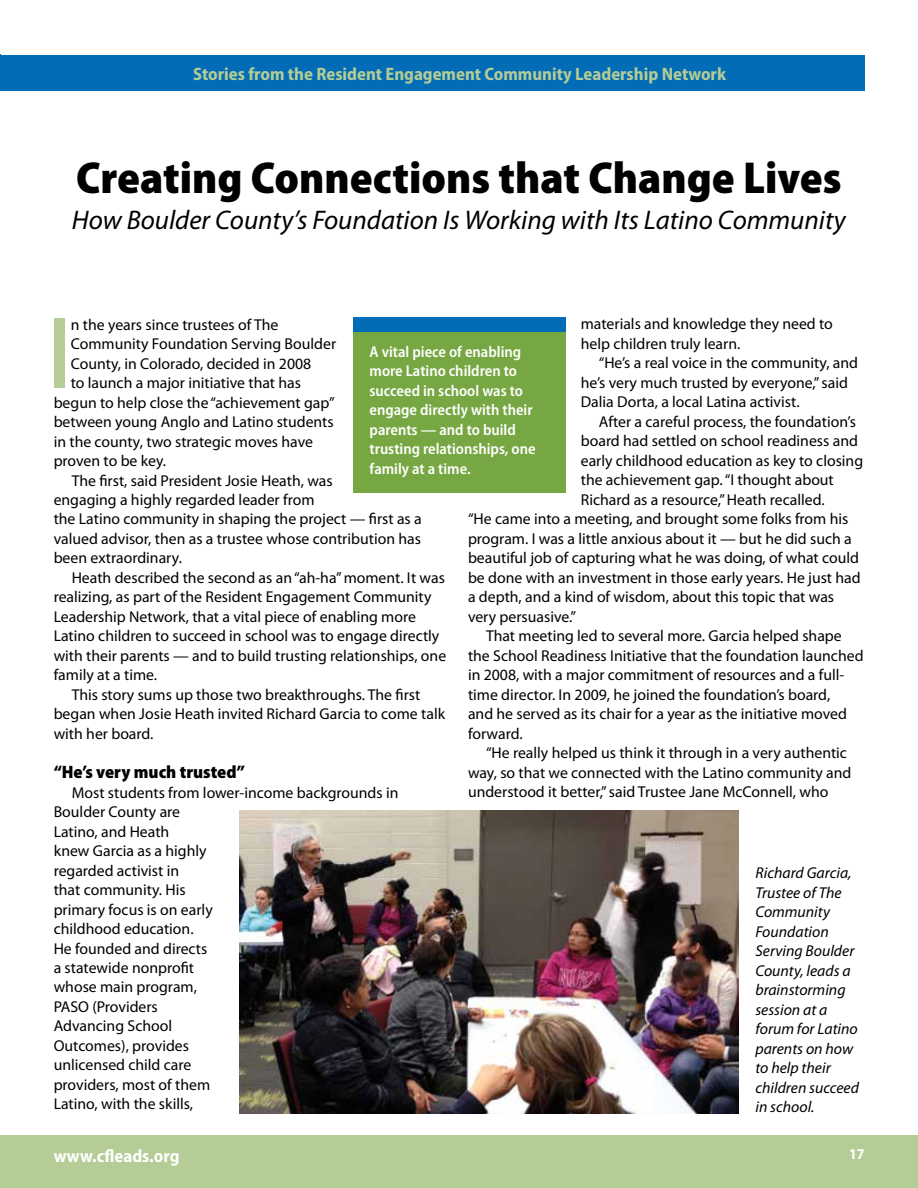
<style>
.page{position:relative;width:918px;height:1188px;background:#fff}
.page>*{position:absolute;margin:0;border:0;box-sizing:border-box;transform-origin:0 0}
.t1{font:600 condensed 102.6px "Myriad Pro";color:#b4cc96}
.t2{font:900 semi-condensed 45px "Myriad Pro";color:#000}
.t3{font:italic 27px "Myriad Pro";color:#000}
.t4{font:700 semi-condensed 18px "Myriad Pro";color:#b4cc95}
.t5{font:900 semi-condensed 18px "Myriad Pro";color:#000}
.t6{font:700 semi-condensed 18px "Myriad Pro";color:#fff}
.t7{font:15.75px/19.5px "Myriad Pro";color:#000}
.t8{font:italic 15.75px/19.5px "Myriad Pro";color:#000}
.t9{font:600 semi-condensed 15.75px/19.5px "Myriad Pro";color:#fff}
.t10{font:700 semi-condensed 15px "Myriad Pro";color:#fff}
</style>
<div class="page">
<hr style="left:0;top:55px;width:1px;height:36px;background:#036cb6">
<div style="left:1px;top:55px;width:864px;height:36px;background:#036cb6"></div>
<div style="left:0;top:1135px;width:918px;height:53px;background:#b4cc95"></div>
<img style="left:239px;top:810px;width:499px;height:304px">
<div style="left:353px;top:318px;width:213px;height:175px;background:#77a742"></div>
<div style="left:353px;top:318px;width:213px;height:14px;background:#036cb6"></div>
<p class="t4" style="left:193px;top:62px;width:534px">Stories from the Resident Engagement Community Leadership Network</p>
<h2 class="t2" style="left:76px;top:149px;width:767px">Creating Connections that Change Lives</h2>
<h3 class="t3" style="left:72px;top:206px;width:775px">How Boulder County’s Foundation Is Working with Its Latino Community</h3>
<h1 class="t1" style="left:48px;top:291px;width:25px">I</h1>
<p class="t7" style="left:71px;top:315px;width:209px">n the years since trustees of The</p>
<p class="t7" style="left:581px;top:315px;width:254px">materials and knowledge they need to help children truly learn.</p>
<p class="t7" style="left:581px;top:354px;width:279px;text-indent:18px">“He’s a real voice in the community, and he’s very much trusted by everyone,” said<br>Dalia Dorta, a local Latina activist.</p>
<p class="t7" style="left:599px;top:412px;width:259px">After a careful process, the foundation’s</p>
<p class="t7" style="left:581px;top:432px;width:279px">board had settled on school readiness and</p>
<p class="t7" style="left:581px;top:451px;width:284px">early childhood education as key to closing</p>
<p class="t7" style="left:581px;top:471px;width:255px">the achievement gap. “I thought about</p>
<p class="t7" style="left:581px;top:490px;width:245px">Richard as a resource,” Heath recalled.</p>
<p class="t7" style="left:468px;top:510px;width:382px">“He came into a meeting, and brought some folks from his</p>
<p class="t7" style="left:468px;top:529px;width:385px">program. I was a little anxious about it — but he did such a</p>
<p class="t7" style="left:468px;top:549px;width:393px">beautiful job of capturing what he was doing, of what could</p>
<p class="t7" style="left:468px;top:568px;width:394px">be done with an investment in those early years. He just had</p>
<p class="t7" style="left:468px;top:588px;width:368px">a depth, and a kind of wisdom, about this topic that was</p>
<p class="t7" style="left:468px;top:607px;width:110px">very persuasive.”</p>
<p class="t7" style="left:486px;top:627px;width:357px">That meeting led to several more. Garcia helped shape</p>
<p class="t7" style="left:468px;top:646px;width:397px">the School Readiness Initiative that the foundation launched</p>
<p class="t7" style="left:468px;top:666px;width:378px">in 2008, with a major commitment of resources and a full-</p>
<p class="t7" style="left:468px;top:685px;width:364px">time director. In 2009, he joined the foundation’s board,</p>
<p class="t7" style="left:468px;top:705px;width:380px">and he served as its chair for a year as the initiative moved</p>
<p class="t7" style="left:468px;top:724px;width:56px">forward.</p>
<p class="t7" style="left:486px;top:744px;width:362px">“He really helped us think it through in a very authentic</p>
<p class="t7" style="left:468px;top:763px;width:385px">way, so that we connected with the Latino community and</p>
<p class="t7" style="left:468px;top:783px;width:362px">understood it better,” said Trustee Jane McConnell, who</p>
<p class="t7" style="left:71px;top:334px;width:267px">Community Foundation Serving Boulder</p>
<p class="t7" style="left:71px;top:354px;width:242px">County, in Colorado, decided in 2008</p>
<p class="t7" style="left:71px;top:373px;width:232px">to launch a major initiative that has</p>
<p class="t7" style="left:54px;top:393px;width:282px">begun to help close the “achievement gap”</p>
<p class="t7" style="left:54px;top:412px;width:282px">between young Anglo and Latino students</p>
<p class="t7" style="left:54px;top:432px;width:261px">in the county, two strategic moves have</p>
<p class="t7" style="left:54px;top:451px;width:114px">proven to be key.</p>
<p class="t7" style="left:72px;top:471px;width:263px">The first, said President Josie Heath, was</p>
<p class="t7" style="left:54px;top:490px;width:262px">engaging a highly regarded leader from</p>
<p class="t7" style="left:54px;top:510px;width:370px">the Latino community in shaping the project — first as a</p>
<p class="t7" style="left:54px;top:529px;width:369px">valued advisor, then as a trustee whose contribution has</p>
<p class="t7" style="left:54px;top:549px;width:130px">been extraordinary.</p>
<p class="t7" style="left:72px;top:568px;width:375px">Heath described the second as an “ah-ha” moment. It was</p>
<p class="t7" style="left:54px;top:588px;width:379px">realizing, as part of the Resident Engagement Community</p>
<p class="t7" style="left:54px;top:607px;width:364px">Leadership Network, that a vital piece of enabling more</p>
<p class="t7" style="left:54px;top:627px;width:387px">Latino children to succeed in school was to engage directly</p>
<p class="t7" style="left:54px;top:646px;width:394px">with their parents — and to build trusting relationships, one</p>
<p class="t7" style="left:54px;top:666px;width:105px">family at a time.</p>
<p class="t7" style="left:72px;top:685px;width:350px">This story sums up those two breakthroughs. The first</p>
<p class="t7" style="left:54px;top:705px;width:393px">began when Josie Heath invited Richard Garcia to come talk</p>
<p class="t7" style="left:54px;top:724px;width:101px">with her board.</p>
<p class="t5" style="left:54px;top:760px;width:193px">“He’s very much trusted”</p>
<p class="t7" style="left:54px;top:783px;width:346px;text-indent:18px">Most students from lower-income backgrounds in<br>Boulder County are<br>Latino, and Heath<br>knew Garcia as a highly<br>regarded activist in<br>that community. His<br>primary focus is on early<br>childhood education.<br>He founded and directs<br>a statewide nonprofit<br>whose main program,<br>PASO (Providers<br>Advancing School<br>Outcomes), provides<br>unlicensed child care<br>providers, most of them<br>Latino, with the skills,</p>
<p class="t9" style="left:370px;top:341px;width:168px">A vital piece of enabling more Latino children to succeed in school was to engage directly with their parents — and to build trusting relationships, one family at a time.</p>
<p class="t8" style="left:755px;top:864px;width:105px">Richard Garcia,<br>Trustee of The<br>Community<br>Foundation<br>Serving Boulder<br>County, leads a brainstorming session at a forum for Latino parents on how to help their children succeed in school.</p>
<p class="t6" style="left:54px;top:1144px;width:127px">www.cfleads.org</p>
<p class="t10" style="left:849px;top:1145px;width:17px">17</p>
</div>
